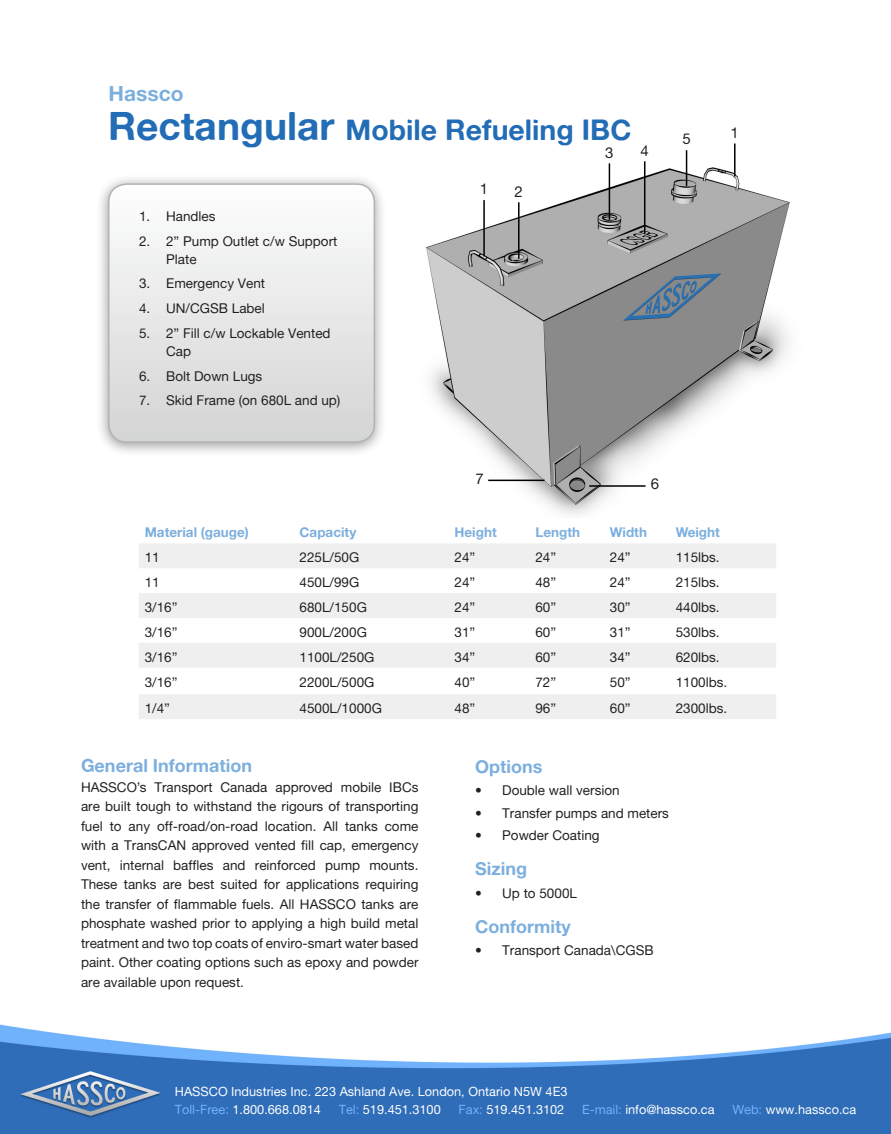
<style>
.page{position:relative;width:891px;height:1134px;background:#fff}
.page>*{position:absolute;margin:0;border:0;box-sizing:border-box;transform-origin:0 0}
.t1{font:28.5px "Alte Haas Grotesk Bold";color:#226db6}
._14pt_Light_Blue_Hea{font:21px "Alte Haas Grotesk Bold";color:#7cafde}
.General_Info_Header{font:18px "Alte Haas Grotesk Bold";color:#7cafde}
.t2{font:15px "Alte Haas Grotesk";color:#231f20}
.t3{font:13.5px/19.5px "Alte Haas Grotesk";color:#231f20}
.Spec_Table_Header{font:13.5px "Alte Haas Grotesk Bold";color:#7cafde}
.t4{font:12.75px/18px "Alte Haas Grotesk";color:#fff}
.s1{font-size:39px}
.s2{color:#71b2fb}
</style>
<div class="page">
<img style="left:0;top:1024px;width:891px;height:110px">
<img style="left:426px;top:150px;width:364px;height:365px">
<div style="left:96px;top:174px;width:291px;height:284px;background:#231f20;opacity:.45"></div>
<svg style="left:109px;top:184px;width:265px;height:258px"></svg>
<div style="left:108px;top:183px;width:267px;height:260px;border:2px solid #b4b2b2;border-radius:18px"></div>
<hr style="left:483px;top:200px;width:2px;height:56px;background:#000">
<hr style="left:734px;top:143px;width:2px;height:33px;background:#000">
<hr style="left:518px;top:202px;width:2px;height:57px;background:#000">
<hr style="left:589px;top:485px;width:57px;height:2px;background:#000">
<hr style="left:488px;top:480px;width:57px;height:1px;background:#000">
<hr style="left:609px;top:163px;width:1px;height:57px;background:#000">
<hr style="left:644px;top:161px;width:1px;height:73px;background:#000">
<hr style="left:686px;top:150px;width:1px;height:36px;background:#000">
<svg style="left:139px;top:543px;width:637px;height:176px;fill:#eeefee"></svg>
<p class="_14pt_Light_Blue_Hea" style="left:109px;top:81px;width:77px">Hassco</p>
<p class="t1" style="left:108px;top:112px;width:525px"><span class="s1">Rectangular</span> Mobile Refueling IBC</p>
<p class="t2" style="left:480px;top:180px;width:10px">1</p>
<p class="t2" style="left:605px;top:143px;width:10px">3</p>
<p class="t2" style="left:641px;top:141px;width:10px">4</p>
<p class="t2" style="left:515px;top:182px;width:10px">2</p>
<p class="t3" style="left:139px;top:206px;width:78px">1. Handles</p>
<p class="t3" style="left:166px;top:232px;width:173px;line-height:18px;text-indent:-27px">2. 2” Pump Outlet c/w Support<br>Plate</p>
<p class="t3" style="left:139px;top:274px;width:128px">3. Emergency Vent</p>
<p class="t3" style="left:139px;top:298px;width:127px">4. UN/CGSB Label</p>
<p class="t3" style="left:166px;top:324px;width:166px;line-height:18px;text-indent:-27px">5. 2” Fill c/w Lockable Vented<br>Cap</p>
<p class="t3" style="left:139px;top:366px;width:125px">6. Bolt Down Lugs</p>
<p class="t3" style="left:139px;top:391px;width:203px">7. Skid Frame (on 680L and up)</p>
<p class="t2" style="left:682px;top:130px;width:10px">5</p>
<p class="t2" style="left:475px;top:469px;width:10px">7</p>
<p class="t2" style="left:651px;top:475px;width:10px">6</p>
<p class="t2" style="left:731px;top:123px;width:10px">1</p>
<p class="Spec_Table_Header" style="left:145px;top:524px;width:106px">Material (gauge)</p>
<p class="Spec_Table_Header" style="left:300px;top:524px;width:58px">Capacity</p>
<p class="Spec_Table_Header" style="left:455px;top:524px;width:44px">Height</p>
<p class="Spec_Table_Header" style="left:535px;top:524px;width:46px">Length</p>
<p class="Spec_Table_Header" style="left:610px;top:524px;width:39px">Width</p>
<p class="Spec_Table_Header" style="left:676px;top:524px;width:46px">Weight</p>
<p class="t3" style="left:145px;top:548px;width:17px">11</p>
<p class="t3" style="left:300px;top:548px;width:61px">225L/50G</p>
<p class="t3" style="left:455px;top:548px;width:22px">24”</p>
<p class="t3" style="left:535px;top:548px;width:22px">24”</p>
<p class="t3" style="left:610px;top:548px;width:22px">24”</p>
<p class="t3" style="left:676px;top:548px;width:46px">115lbs.</p>
<p class="t3" style="left:145px;top:572px;width:17px">11</p>
<p class="t3" style="left:300px;top:572px;width:61px">450L/99G</p>
<p class="t3" style="left:455px;top:572px;width:22px">24”</p>
<p class="t3" style="left:535px;top:572px;width:22px">48”</p>
<p class="t3" style="left:610px;top:572px;width:22px">24”</p>
<p class="t3" style="left:676px;top:572px;width:46px">215lbs.</p>
<p class="t3" style="left:145px;top:597px;width:34px">3/16”</p>
<p class="t3" style="left:300px;top:597px;width:69px">680L/150G</p>
<p class="t3" style="left:455px;top:597px;width:22px">24”</p>
<p class="t3" style="left:535px;top:597px;width:22px">60”</p>
<p class="t3" style="left:610px;top:597px;width:22px">30”</p>
<p class="t3" style="left:676px;top:597px;width:46px">440lbs.</p>
<p class="t3" style="left:145px;top:622px;width:34px">3/16”</p>
<p class="t3" style="left:300px;top:622px;width:69px">900L/200G</p>
<p class="t3" style="left:455px;top:622px;width:22px">31”</p>
<p class="t3" style="left:535px;top:622px;width:22px">60”</p>
<p class="t3" style="left:610px;top:622px;width:22px">31”</p>
<p class="t3" style="left:676px;top:622px;width:46px">530lbs.</p>
<p class="t3" style="left:145px;top:647px;width:34px">3/16”</p>
<p class="t3" style="left:300px;top:647px;width:76px">1100L/250G</p>
<p class="t3" style="left:455px;top:647px;width:22px">34”</p>
<p class="t3" style="left:535px;top:647px;width:22px">60”</p>
<p class="t3" style="left:610px;top:647px;width:22px">34”</p>
<p class="t3" style="left:676px;top:647px;width:46px">620lbs.</p>
<p class="t3" style="left:145px;top:672px;width:34px">3/16”</p>
<p class="t3" style="left:300px;top:672px;width:76px">2200L/500G</p>
<p class="t3" style="left:455px;top:672px;width:22px">40”</p>
<p class="t3" style="left:535px;top:672px;width:22px">72”</p>
<p class="t3" style="left:610px;top:672px;width:22px">50”</p>
<p class="t3" style="left:676px;top:672px;width:53px">1100lbs.</p>
<p class="t3" style="left:145px;top:698px;width:27px">1/4”</p>
<p class="t3" style="left:300px;top:698px;width:84px">4500L/1000G</p>
<p class="t3" style="left:455px;top:698px;width:22px">48”</p>
<p class="t3" style="left:535px;top:698px;width:22px">96”</p>
<p class="t3" style="left:610px;top:698px;width:22px">60”</p>
<p class="t3" style="left:676px;top:698px;width:53px">2300lbs.</p>
<p class="General_Info_Header" style="left:81px;top:755px;width:173px">General Information</p>
<p class="t3" style="left:81px;top:777px;width:339px;text-align:justify">HASSCO’s Transport Canada approved mobile IBCs are built tough to withstand the rigours of transporting fuel to any off-road/on-road location. All tanks come with a TransCAN approved vented fill cap, emergency vent, internal baffles and reinforced pump mounts.<br>These tanks are best suited for applications requiring the transfer of flammable fuels. All HASSCO tanks are phosphate washed prior to applying a high build metal treatment and two top coats of enviro-smart water based paint. Other coating options such as epoxy and powder are available upon request.</p>
<p class="General_Info_Header" style="left:475px;top:755px;width:69px">Options</p>
<p class="t3" style="left:475px;top:781px;width:146px">• Double wall version</p>
<p class="t3" style="left:475px;top:803px;width:195px">• Transfer pumps and meters</p>
<p class="t3" style="left:475px;top:826px;width:126px">• Powder Coating</p>
<p class="General_Info_Header" style="left:475px;top:858px;width:53px">Sizing</p>
<p class="t3" style="left:475px;top:883px;width:103px">• Up to 5000L</p>
<p class="General_Info_Header" style="left:475px;top:915px;width:97px">Conformity</p>
<p class="t3" style="left:475px;top:941px;width:180px">• Transport Canada\CGSB</p>
<p class="t4" style="left:175px;top:1082px;width:394px">HASSCO Industries Inc. 223 Ashland Ave. London, Ontario N5W 4E3<br><span class="s2">Toll-Free:</span> 1.800.668.0814</p>
<p class="t4" style="left:339px;top:1100px;width:104px"><span class="s2">Tel:</span> 519.451.3100</p>
<p class="t4" style="left:459px;top:1100px;width:107px"><span class="s2">Fax:</span> 519.451.3102</p>
<p class="t4" style="left:582px;top:1100px;width:134px"><span class="s2">E-mail:</span> info@hassco.ca</p>
<p class="t4" style="left:732px;top:1100px;width:125px"><span class="s2">Web:</span> www.hassco.ca</p>
</div>
